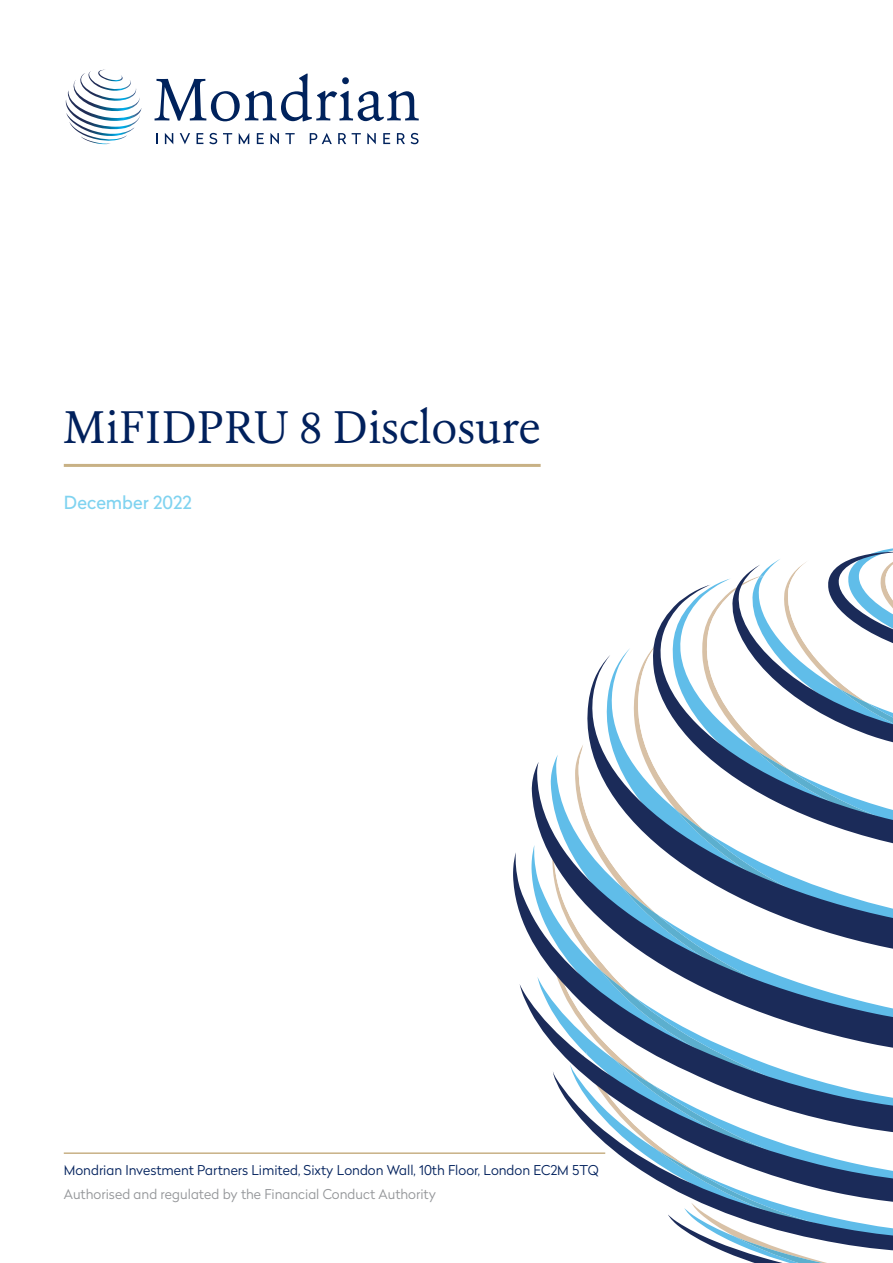
<style>
.page{position:relative;width:893px;height:1263px;background:#fff}
.page>*{position:absolute;margin:0;border:0;box-sizing:border-box;transform-origin:0 0}
.Subtitle{font:45px "Erato";color:#00205c}
.t1{font:18px "Radikal";color:#80d3f0}
.t2{font:300 13.5px "Radikal";color:#00205c}
.t3{font:300 13.5px "Radikal";color:#939598}
</style>
<div class="page">
<hr style="left:64px;top:464px;width:477px;height:3px;background:#c8b185">
<hr style="left:64px;top:1152px;width:541px;height:2px;background:#c8b185">
<svg style="left:576px;top:655px;width:38px;height:107px"></svg>
<svg style="left:614px;top:548px;width:279px;height:214px"></svg>
<svg style="left:513px;top:852px;width:273px;height:219px"></svg>
<svg style="left:532px;top:762px;width:361px;height:293px"></svg>
<svg style="left:553px;top:1071px;width:340px;height:192px"></svg>
<svg style="left:155px;top:73px;width:264px;height:48px"></svg>
<svg style="left:66px;top:70px;width:75px;height:74px"></svg>
<svg style="left:165px;top:133px;width:8px;height:11px"></svg>
<svg style="left:180px;top:133px;width:10px;height:11px"></svg>
<svg style="left:197px;top:133px;width:6px;height:11px"></svg>
<svg style="left:209px;top:133px;width:8px;height:11px"></svg>
<svg style="left:223px;top:133px;width:9px;height:11px"></svg>
<svg style="left:239px;top:133px;width:10px;height:11px"></svg>
<svg style="left:257px;top:133px;width:7px;height:11px"></svg>
<svg style="left:270px;top:133px;width:9px;height:11px"></svg>
<svg style="left:285px;top:133px;width:10px;height:11px"></svg>
<svg style="left:310px;top:133px;width:22px;height:11px"></svg>
<svg style="left:338px;top:133px;width:8px;height:11px"></svg>
<svg style="left:352px;top:133px;width:9px;height:11px"></svg>
<svg style="left:367px;top:133px;width:9px;height:11px"></svg>
<svg style="left:383px;top:133px;width:7px;height:11px"></svg>
<svg style="left:397px;top:133px;width:8px;height:11px"></svg>
<svg style="left:411px;top:133px;width:8px;height:11px"></svg>
<p class="Subtitle" style="left:64px;top:398px;width:478px">MiFIDPRU 8 Disclosure</p>
<p class="t1" style="left:64px;top:490px;width:129px">December 2022</p>
<p class="t2" style="left:64px;top:1161px;width:536px">Mondrian Investment Partners Limited, Sixty London Wall, 10th Floor, London EC2M 5TQ</p>
<p class="t3" style="left:64px;top:1185px;width:374px">Authorised and regulated by the Financial Conduct Authority</p>
</div>
